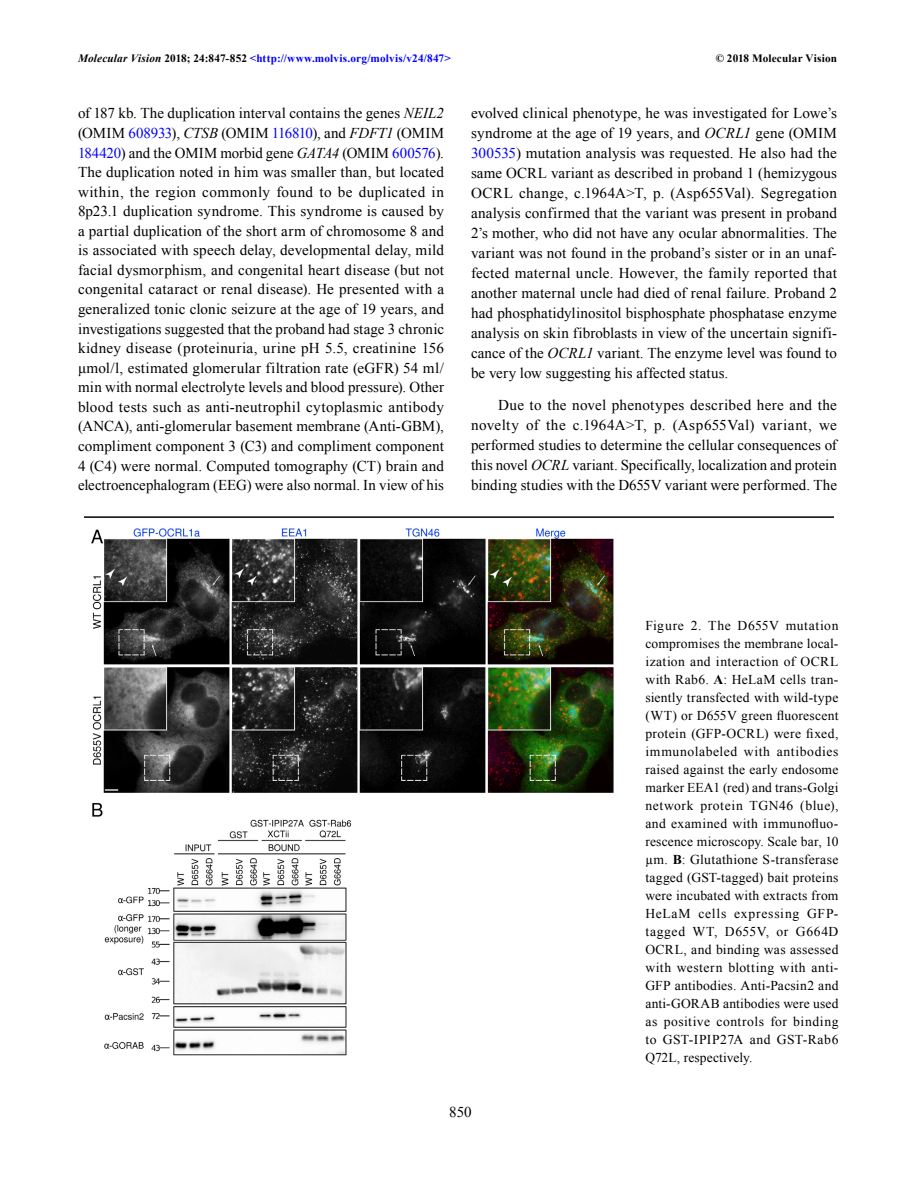
<style>
.page{position:relative;width:918px;height:1188px;background:#fff}
.page>*{position:absolute;margin:0;border:0;box-sizing:border-box;transform-origin:0 0}
.Para_Ind{font:15px/19.5px "Times New Roman";letter-spacing:.005em;color:#000;text-align:justify}
.Folio{font:15px "Times New Roman";color:#000}
.Fig_Caption{font:13.5px/18px "Times New Roman";letter-spacing:.02em;color:#000;text-align:justify}
.Header_Align_Left{font:700 11.25px "Times New Roman";letter-spacing:.015em;color:#00f}
.Header_Align_Right{font:700 11.25px "Times New Roman";letter-spacing:.015em;color:#000}
.s1{font-style:italic;color:#000}
.s2{color:#000}
.s3{font-style:italic}
.s4{color:#00f}
.s5{font-weight:700}
</style>
<div class="page">
<img style="left:91px;top:528px;width:523px;height:528px">
<hr style="left:84px;top:516px;width:750px;height:2px;background:#000">
<p class="Header_Align_Left" style="left:78px;top:50px;width:374px"><span class="s1">Molecular Vision</span> <span class="s2">2018; 24:847-852</span> &lt;http://www.molvis.org/molvis/v24/847&gt;</p>
<p class="Header_Align_Right" style="left:716px;top:50px;width:123px">© 2018 Molecular Vision</p>
<p class="Para_Ind" style="left:78px;top:103px;width:368px">of 187 kb. The duplication interval contains the genes <span class="s3">NEIL2 </span>(OMIM <span class="s4">608933</span>), <span class="s3">CTSB</span> (OMIM <span class="s4">116810</span>), and <span class="s3">FDFT1</span> (OMIM <span class="s4">184420</span>) and the OMIM morbid gene <span class="s3">GATA4</span> (OMIM <span class="s4">600576</span>).<br>The duplication noted in him was smaller than, but located within, the region commonly found to be duplicated in 8p23.1 duplication syndrome. This syndrome is caused by a partial duplication of the short arm of chromosome 8 and is associated with speech delay, developmental delay, mild facial dysmorphism, and congenital heart disease (but not congenital cataract or renal disease). He presented with a generalized tonic clonic seizure at the age of 19 years, and investigations suggested that the proband had stage 3 chronic kidney disease (proteinuria, urine pH 5.5, creatinine 156 μmol/l, estimated glomerular filtration rate (eGFR) 54 ml/ min with normal electrolyte levels and blood pressure). Other blood tests such as anti-neutrophil cytoplasmic antibody (ANCA), anti-glomerular basement membrane (Anti-GBM), compliment component 3 (C3) and compliment component 4 (C4) were normal. Computed tomography (CT) brain and electroencephalogram (EEG) were also normal. In view of his</p>
<p class="Para_Ind" style="left:471px;top:103px;width:368px;line-height:20px">evolved clinical phenotype, he was investigated for Lowe’s syndrome at the age of 19 years, and <span class="s3">OCRL1</span> gene (OMIM <span class="s4">300535</span>) mutation analysis was requested. He also had the same OCRL variant as described in proband 1 (hemizygous OCRL change, c.1964A&gt;T, p. (Asp655Val). Segregation analysis confirmed that the variant was present in proband 2’s mother, who did not have any ocular abnormalities. The variant was not found in the proband’s sister or in an unaf&shy;fected maternal uncle. However, the family reported that another maternal uncle had died of renal failure. Proband 2 had phosphatidylinositol bisphosphate phosphatase enzyme analysis on skin fibroblasts in view of the uncertain signifi&shy;cance of the <span class="s3">OCRL1</span> variant. The enzyme level was found to be very low suggesting his affected status.</p>
<p class="Para_Ind" style="left:471px;top:395px;width:368px;line-height:20px;text-indent:27px">Due to the novel phenotypes described here and the novelty of the c.1964A&gt;T, p. (Asp655Val) variant, we performed studies to determine the cellular consequences of this novel <span class="s3">OCRL</span> variant. Specifically, localization and protein binding studies with the D655V variant were performed. The</p>
<p class="Folio" style="left:449px;top:1102px;width:24px">850</p>
<p class="Fig_Caption" style="left:645px;top:616px;width:195px">Figure 2. The D655V mutation compromises the membrane local&shy;ization and interaction of OCRL with Rab6. <span class="s5">A</span>: HeLaM cells tran&shy;siently transfected with wild-type (WT) or D655V green fluorescent protein (GFP-OCRL) were fixed, immunolabeled with antibodies raised against the early endosome marker EEA1 (red) and trans-Golgi network protein TGN46 (blue), and examined with immunofluo&shy;rescence microscopy. Scale bar, 10 µm. <span class="s5">B</span>: Glutathione S-transferase tagged (GST-tagged) bait proteins were incubated with extracts from HeLaM cells expressing GFP&shy;tagged WT, D655V, or G664D OCRL, and binding was assessed with western blotting with anti-GFP antibodies. Anti-Pacsin2 and anti-GORAB antibodies were used as positive controls for binding to GST-IPIP27A and GST-Rab6<br>Q72L, respectively.</p>
</div>
